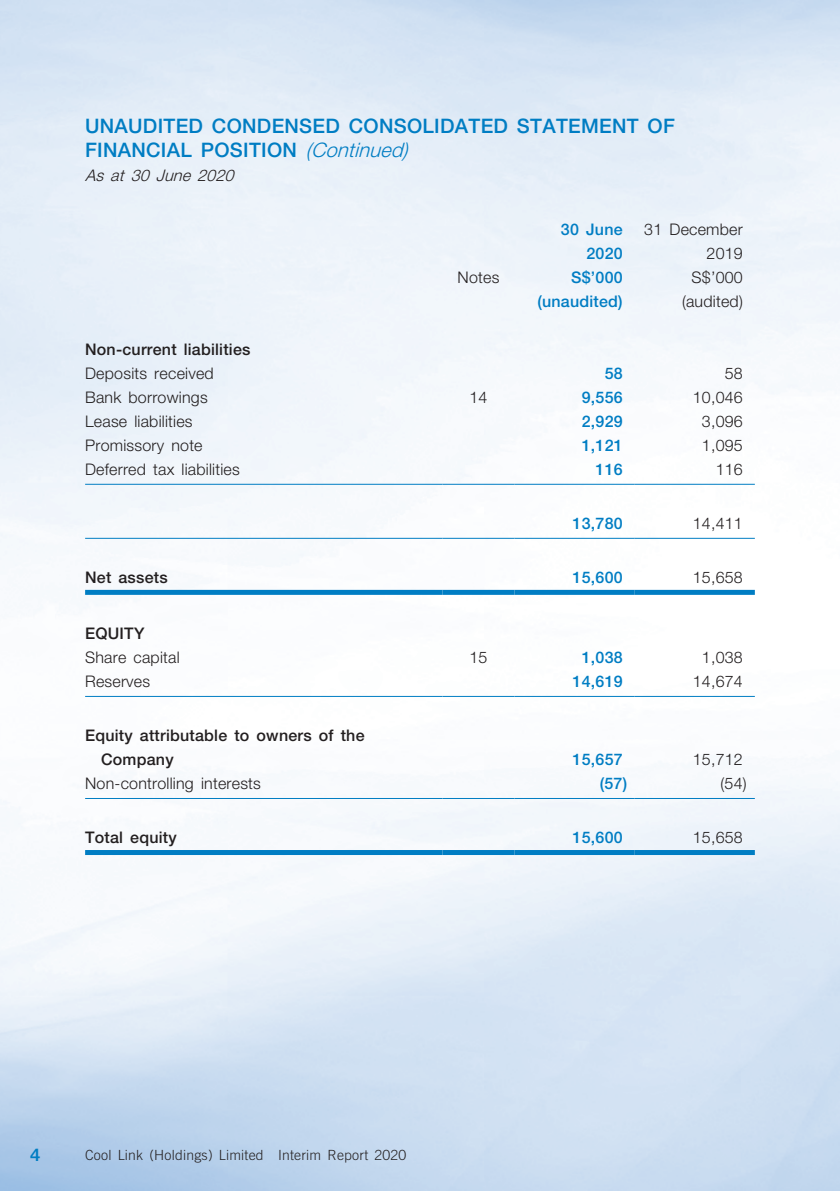
<style>
.page{position:relative;width:840px;height:1191px;background:#fff}
.page>*{position:absolute;margin:0;border:0;box-sizing:border-box;transform-origin:0 0}
._03_H1{font:500 20px/24px "Helvetica Neue LT Std";letter-spacing:.015em;color:#007dc3}
.t1{font:17px "Trade Gothic LT Std Bd 2";color:#007dc3}
._15_Table_Stub{font:300 16px "Helvetica Neue LT Std";letter-spacing:.015em;color:#231f20}
._11_P0{font:300 16px "Helvetica Neue LT Std";letter-spacing:.015em;color:#231f20}
._11_P0-2{font:500 16px "Helvetica Neue LT Std";letter-spacing:.015em;color:#007dc3}
._15_Table_Stub-2{font:500 16px/24px "Helvetica Neue LT Std";letter-spacing:.015em;color:#231f20}
._11_P0-3{font:italic 300 16px "Helvetica Neue LT Std";color:#231f20}
.t2{font:300 14px "Trade Gothic LT Std";letter-spacing:.015em;color:#231f20}
.s1{font-weight:300;font-style:italic}
</style>
<div class="page">
<img style="left:0;top:0;width:839px;height:1191px">
<hr style="left:85px;top:484px;width:357px;height:1px;background:#007dc3">
<hr style="left:442px;top:484px;width:72px;height:1px;background:#007dc3">
<hr style="left:514px;top:484px;width:120px;height:1px;background:#007dc3">
<hr style="left:634px;top:484px;width:120px;height:1px;background:#007dc3">
<hr style="left:85px;top:538px;width:357px;height:1px;background:#007dc3">
<hr style="left:442px;top:538px;width:72px;height:1px;background:#007dc3">
<hr style="left:514px;top:538px;width:120px;height:1px;background:#007dc3">
<hr style="left:634px;top:538px;width:120px;height:1px;background:#007dc3">
<div style="left:85px;top:590px;width:357px;height:5px;background:#007dc3"></div>
<div style="left:442px;top:590px;width:72px;height:5px;background:#007dc3"></div>
<div style="left:514px;top:590px;width:120px;height:5px;background:#007dc3"></div>
<div style="left:634px;top:590px;width:120px;height:5px;background:#007dc3"></div>
<hr style="left:85px;top:696px;width:357px;height:1px;background:#007dc3">
<hr style="left:442px;top:696px;width:72px;height:1px;background:#007dc3">
<hr style="left:514px;top:696px;width:120px;height:1px;background:#007dc3">
<hr style="left:634px;top:696px;width:120px;height:1px;background:#007dc3">
<hr style="left:85px;top:798px;width:357px;height:1px;background:#007dc3">
<hr style="left:442px;top:798px;width:72px;height:1px;background:#007dc3">
<hr style="left:514px;top:798px;width:120px;height:1px;background:#007dc3">
<hr style="left:634px;top:798px;width:120px;height:1px;background:#007dc3">
<div style="left:85px;top:850px;width:357px;height:5px;background:#007dc3"></div>
<div style="left:442px;top:850px;width:72px;height:5px;background:#007dc3"></div>
<div style="left:514px;top:850px;width:120px;height:5px;background:#007dc3"></div>
<div style="left:634px;top:850px;width:120px;height:5px;background:#007dc3"></div>
<p class="_03_H1" style="left:85px;top:114px;width:591px">UNAUDITED CONDENSED CONSOLIDATED STATEMENT OF<br>FINANCIAL POSITION <span class="s1">(Continued)</span></p>
<p class="_11_P0-3" style="left:85px;top:165px;width:155px">As at 30 June 2020</p>
<p class="_11_P0-2" style="left:560px;top:219px;width:63px">30 June</p>
<p class="_11_P0" style="left:644px;top:219px;width:100px">31 December</p>
<p class="_11_P0-2" style="left:586px;top:243px;width:38px">2020</p>
<p class="_11_P0" style="left:706px;top:243px;width:38px">2019</p>
<p class="_11_P0" style="left:457px;top:267px;width:43px">Notes</p>
<p class="_11_P0-2" style="left:571px;top:267px;width:53px">S$’000</p>
<p class="_11_P0" style="left:691px;top:267px;width:53px">S$’000</p>
<p class="_11_P0-2" style="left:537px;top:291px;width:87px">(unaudited)</p>
<p class="_11_P0" style="left:681px;top:291px;width:62px">(audited)</p>
<p class="_15_Table_Stub-2" style="left:85px;top:337px;width:167px">Non-current liabilities</p>
<p class="_15_Table_Stub" style="left:85px;top:363px;width:130px">Deposits received</p>
<p class="_11_P0-2" style="left:604px;top:363px;width:20px">58</p>
<p class="_11_P0" style="left:724px;top:363px;width:20px">58</p>
<p class="_15_Table_Stub" style="left:85px;top:387px;width:124px">Bank borrowings</p>
<p class="_11_P0" style="left:469px;top:387px;width:20px">14</p>
<p class="_11_P0-2" style="left:581px;top:387px;width:42px">9,556</p>
<p class="_11_P0" style="left:692px;top:387px;width:52px">10,046</p>
<p class="_15_Table_Stub" style="left:85px;top:411px;width:109px">Lease liabilities</p>
<p class="_11_P0-2" style="left:581px;top:411px;width:42px">2,929</p>
<p class="_11_P0" style="left:701px;top:411px;width:42px">3,096</p>
<p class="_15_Table_Stub" style="left:85px;top:435px;width:119px">Promissory note</p>
<p class="_11_P0-2" style="left:581px;top:435px;width:42px">1,121</p>
<p class="_11_P0" style="left:701px;top:435px;width:42px">1,095</p>
<p class="_15_Table_Stub" style="left:85px;top:459px;width:156px">Deferred tax liabilities</p>
<p class="_11_P0-2" style="left:595px;top:459px;width:29px">116</p>
<p class="_11_P0" style="left:715px;top:459px;width:29px">116</p>
<p class="_11_P0-2" style="left:572px;top:513px;width:52px">13,780</p>
<p class="_11_P0" style="left:692px;top:513px;width:52px">14,411</p>
<p class="_15_Table_Stub-2" style="left:85px;top:565px;width:84px">Net assets</p>
<p class="_11_P0-2" style="left:572px;top:567px;width:52px">15,600</p>
<p class="_11_P0" style="left:692px;top:567px;width:52px">15,658</p>
<p class="_15_Table_Stub-2" style="left:85px;top:621px;width:61px">EQUITY</p>
<p class="_15_Table_Stub" style="left:85px;top:647px;width:96px">Share capital</p>
<p class="_11_P0" style="left:469px;top:647px;width:20px">15</p>
<p class="_11_P0-2" style="left:581px;top:647px;width:42px">1,038</p>
<p class="_11_P0" style="left:701px;top:647px;width:42px">1,038</p>
<p class="_15_Table_Stub" style="left:85px;top:671px;width:66px">Reserves</p>
<p class="_11_P0-2" style="left:572px;top:671px;width:52px">14,619</p>
<p class="_11_P0" style="left:692px;top:671px;width:52px">14,674</p>
<p class="_15_Table_Stub-2" style="left:101px;top:723px;width:265px;text-indent:-16px">Equity attributable to owners of the<br>Company</p>
<p class="_11_P0-2" style="left:572px;top:749px;width:52px">15,657</p>
<p class="_11_P0" style="left:692px;top:749px;width:52px">15,712</p>
<p class="_15_Table_Stub" style="left:85px;top:773px;width:177px">Non-controlling interests</p>
<p class="_11_P0-2" style="left:599px;top:773px;width:29px">(57)</p>
<p class="_11_P0" style="left:720px;top:773px;width:28px">(54)</p>
<p class="_15_Table_Stub-2" style="left:85px;top:825px;width:93px">Total equity</p>
<p class="_11_P0-2" style="left:572px;top:827px;width:52px">15,600</p>
<p class="_11_P0" style="left:692px;top:827px;width:52px">15,658</p>
<p class="t1" style="left:30px;top:1144px;width:12px">4</p>
<p class="t2" style="left:85px;top:1147px;width:322px">Cool Link (Holdings) Limited Interim Report 2020</p>
</div>
